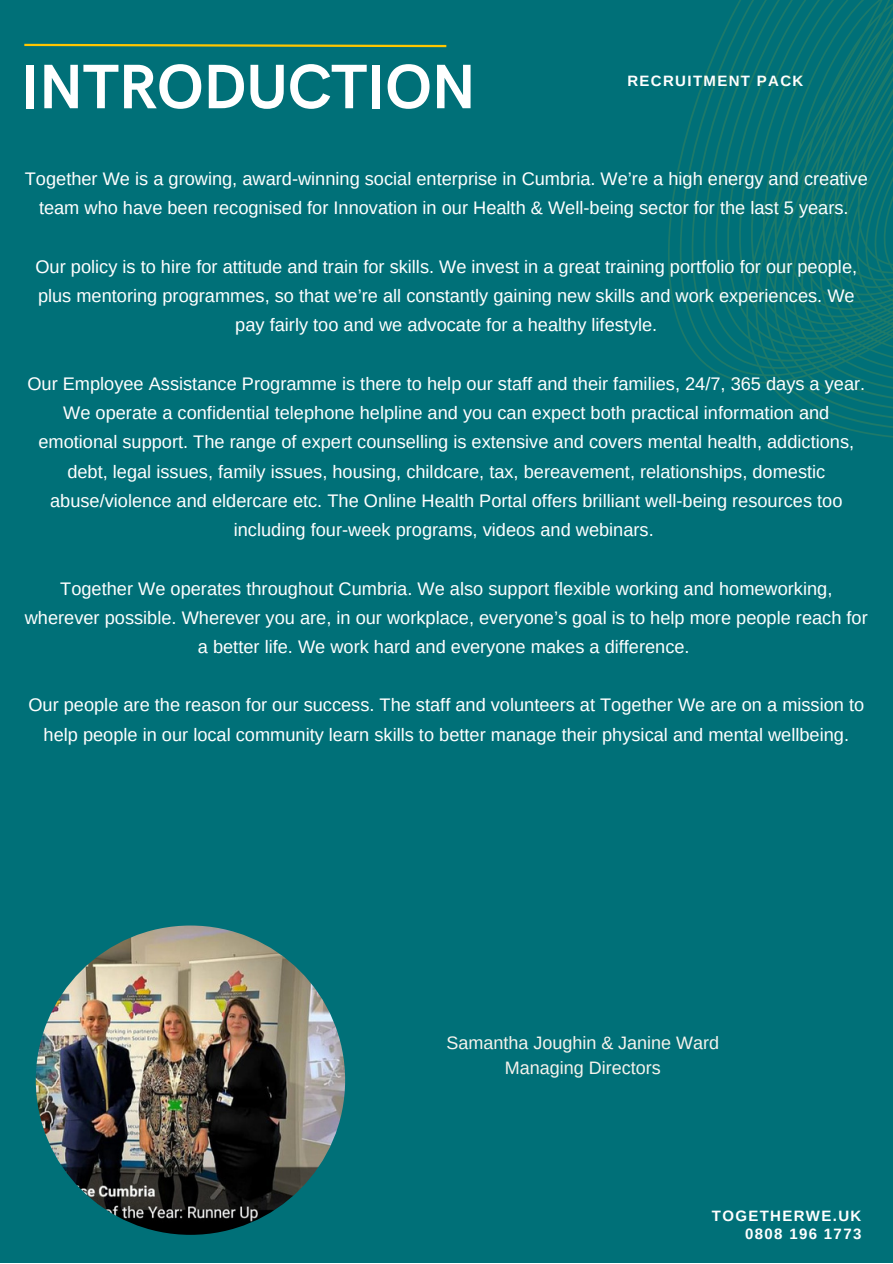
<style>
.page{position:relative;width:893px;height:1264px;background:#fff}
.page>*{position:absolute;margin:0;border:0;box-sizing:border-box;transform-origin:0 0}
.t1{font:700 63px "HK Grotesk";letter-spacing:-.01em;color:#fff}
.t2{font:18.15px/29.2px "Arimo";color:#fff;text-align:center}
.t3{font:18px "Arimo";color:#f6f3ed}
.t4{font:700 15px "Arimo";letter-spacing:.09em;color:#fff}
</style>
<div class="page">
<div style="left:0;top:0;width:892px;height:1262px;background:#007078"></div>
<svg style="left:24px;top:43px;width:423px;height:5px"></svg>
<svg style="left:668px;top:0;width:224px;height:438px"></svg>
<img style="left:36px;top:925px;width:309px;height:309px;border-radius:50%">
<p class="t1" style="left:20px;top:51px;width:457px">INTRODUCTION</p>
<p class="t4" style="left:627px;top:72px;width:177px">RECRUITMENT PACK</p>
<p class="t2" style="left:25px;top:164px;width:844px">Together We is a growing, award-winning social enterprise in Cumbria. We’re a high energy and creative team who have been recognised for Innovation in our Health &amp; Well-being sector for the last 5 years.</p>
<p class="t2" style="left:35px;top:252px;width:823px">Our policy is to hire for attitude and train for skills. We invest in a great training portfolio for our people, plus mentoring programmes, so that we’re all constantly gaining new skills and work experiences. We pay fairly too and we advocate for a healthy lifestyle.</p>
<p class="t2" style="left:27px;top:369px;width:839px">Our Employee Assistance Programme is there to help our staff and their families, 24/7, 365 days a year.<br>We operate a confidential telephone helpline and you can expect both practical information and emotional support. The range of expert counselling is extensive and covers mental health, addictions, debt, legal issues, family issues, housing, childcare, tax, bereavement, relationships, domestic abuse/violence and eldercare etc. The Online Health Portal offers brilliant well-being resources too including four-week programs, videos and webinars.</p>
<p class="t2" style="left:25px;top:573px;width:844px">Together We operates throughout Cumbria. We also support flexible working and homeworking, wherever possible. Wherever you are, in our workplace, everyone’s goal is to help more people reach for a better life. We work hard and everyone makes a difference.</p>
<p class="t2" style="left:28px;top:690px;width:837px">Our people are the reason for our success. The staff and volunteers at Together We are on a mission to help people in our local community learn skills to better manage their physical and mental wellbeing.</p>
<p class="t3" style="left:446px;top:1033px;width:274px">Samantha Joughin &amp; Janine Ward</p>
<p class="t3" style="left:505px;top:1057px;width:157px">Managing Directors</p>
<p class="t4" style="left:711px;top:1207px;width:151px">TOGETHERWE.UK</p>
<p class="t4" style="left:745px;top:1225px;width:118px">0808 196 1773</p>
</div>
